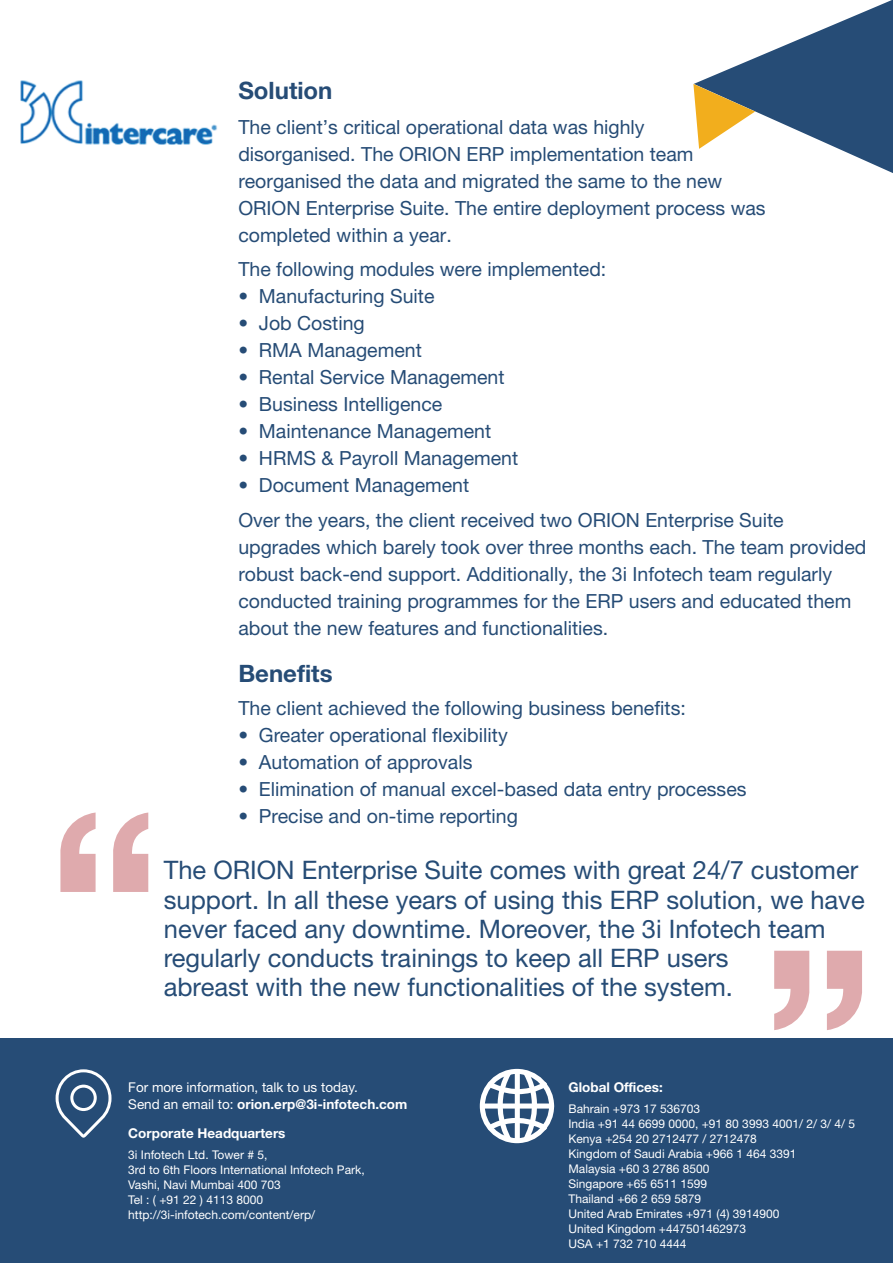
<style>
.page{position:relative;width:893px;height:1263px;background:#fff}
.page>*{position:absolute;margin:0;border:0;box-sizing:border-box;transform-origin:0 0}
.t1{font:25.5px/29.2px "Helvetica Neue";color:#264c76}
.t2{font:700 24px "Helvetica Neue";color:#264c76}
.t3{font:19.5px/27px "Helvetica Neue";color:#264c76}
.t4{font:13.5px/16.5px "Helvetica Neue";color:#fff}
.t5{font:700 13.5px "Helvetica Neue";color:#fff}
.t6{font:12px/15px "Helvetica Neue";color:#fff}
.s1{font-weight:700}
</style>
<div class="page">
<div style="left:0;top:1038px;width:893px;height:225px;background:#264c76"></div>
<svg style="left:693px;top:0;width:200px;height:173px"></svg>
<svg style="left:774px;top:951px;width:88px;height:79px"></svg>
<svg style="left:60px;top:812px;width:88px;height:80px"></svg>
<svg style="left:480px;top:1069px;width:74px;height:74px"></svg>
<svg style="left:56px;top:1069px;width:56px;height:69px"></svg>
<img style="left:20px;top:80px;width:197px;height:65px">
<p class="t2" style="left:238px;top:76px;width:96px">Solution</p>
<p class="t3" style="left:238px;top:113px;width:529px">The client’s critical operational data was highly disorganised. The ORION ERP implementation team reorganised the data and migrated the same to the new ORION Enterprise Suite. The entire deployment process was completed within a year.</p>
<p class="t3" style="left:238px;top:256px;width:370px">The following modules were implemented:</p>
<p class="t3" style="left:238px;top:283px;width:198px">• Manufacturing Suite</p>
<p class="t3" style="left:238px;top:310px;width:128px">• Job Costing</p>
<p class="t3" style="left:238px;top:337px;width:185px">• RMA Management</p>
<p class="t3" style="left:238px;top:364px;width:268px">• Rental Service Management</p>
<p class="t3" style="left:238px;top:391px;width:206px">• Business Intelligence</p>
<p class="t3" style="left:238px;top:418px;width:254px">• Maintenance Management</p>
<p class="t3" style="left:238px;top:445px;width:281px">• HRMS &amp; Payroll Management</p>
<p class="t3" style="left:238px;top:468px;width:547px;line-height:34.5px">• Document Management<br>Over the years, the client received two ORION Enterprise Suite</p>
<p class="t3" style="left:238px;top:533px;width:630px">upgrades which barely took over three months each. The team provided robust back-end support. Additionally, the 3i Infotech team regularly conducted training programmes for the ERP users and educated them about the new features and functionalities.</p>
<p class="t2" style="left:238px;top:659px;width:96px">Benefits</p>
<p class="t3" style="left:238px;top:694px;width:449px">The client achieved the following business benefits:</p>
<p class="t3" style="left:238px;top:721px;width:271px">• Greater operational flexibility</p>
<p class="t3" style="left:238px;top:748px;width:236px">• Automation of approvals</p>
<p class="t3" style="left:238px;top:775px;width:510px">• Elimination of manual excel-based data entry processes</p>
<p class="t3" style="left:238px;top:802px;width:281px">• Precise and on-time reporting</p>
<p class="t1" style="left:164px;top:855px;width:702px">The ORION Enterprise Suite comes with great 24/7 customer support. In all these years of using this ERP solution, we have never faced any downtime. Moreover, the 3i Infotech team regularly conducts trainings to keep all ERP users<br>abreast with the new functionalities of the system.</p>
<p class="t4" style="left:128px;top:1079px;width:281px">For more information, talk to us today.<br>Send an email to: <span class="s1">orion.erp@3i-infotech.com</span></p>
<p class="t5" style="left:568px;top:1078px;width:96px">Global Offices:</p>
<p class="t6" style="left:568px;top:1101px;width:288px">Bahrain +973 17 536703<br>India +91 44 6699 0000, +91 80 3993 4001/ 2/ 3/ 4/ 5<br>Kenya +254 20 2712477 / 2712478<br>Kingdom of Saudi Arabia +966 1 464 3391<br>Malaysia +60 3 2786 8500<br>Singapore +65 6511 1599<br>Thailand +66 2 659 5879<br>United Arab Emirates +971 (4) 3914900<br>United Kingdom +447501462973<br>USA +1 732 710 4444</p>
<p class="t5" style="left:128px;top:1124px;width:159px">Corporate Headquarters</p>
<p class="t6" style="left:128px;top:1147px;width:238px">3i Infotech Ltd. Tower # 5,<br>3rd to 6th Floors International Infotech Park,<br>Vashi, Navi Mumbai 400 703<br>Tel : ( +91 22 ) 4113 8000 http://3i-infotech.com/content/erp/</p>
</div>
